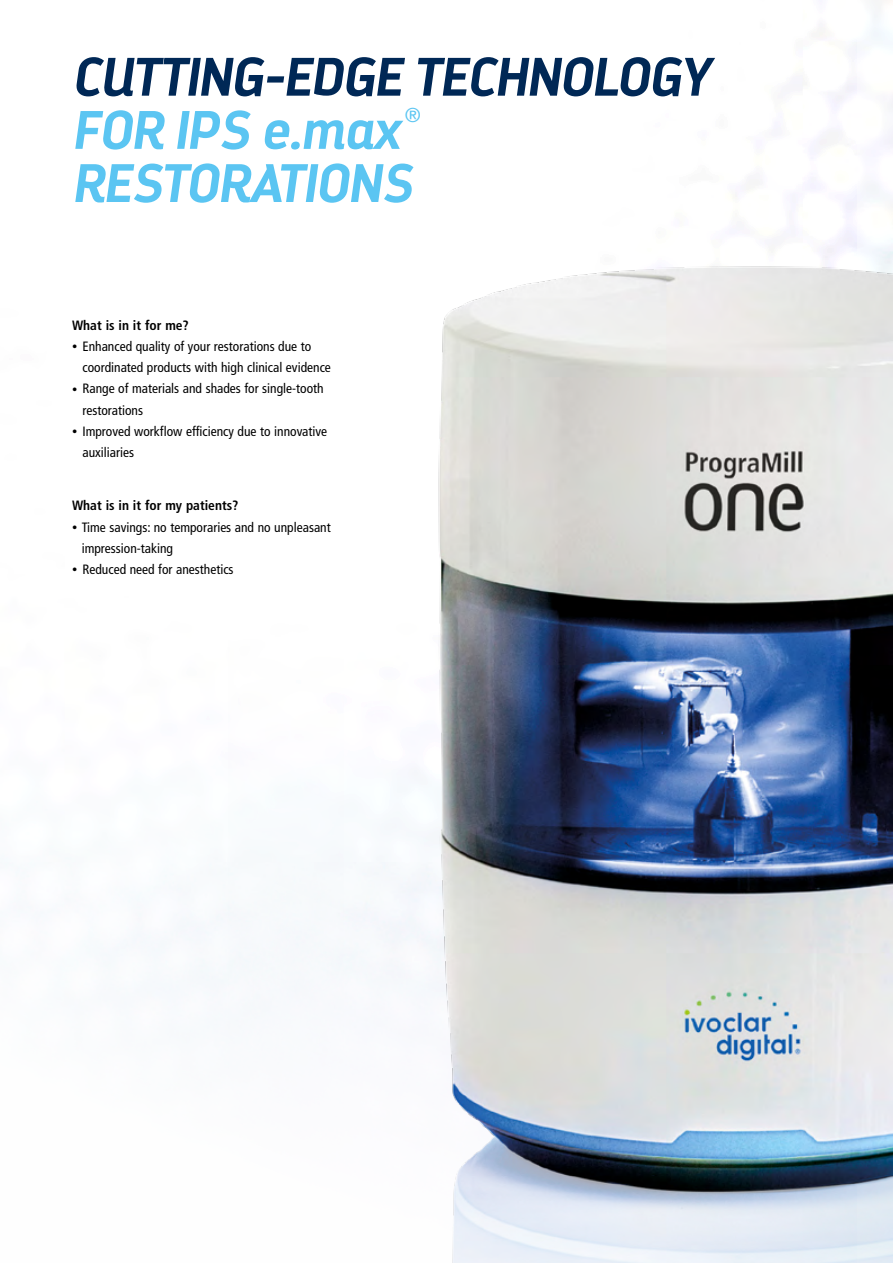
<style>
.page{position:relative;width:893px;height:1263px;background:#fff}
.page>*{position:absolute;margin:0;border:0;box-sizing:border-box;transform-origin:0 0}
.Titel_bld{font:italic 700 54px "Darwin Alt";letter-spacing:-.01em;color:#5bc5f2}
.Titel_bld-2{font:italic 700 54px "Darwin Alt";letter-spacing:-.01em;color:#002856}
.Titel_bld-3{font:300 20.1px "Frutiger";color:#5bc5f2}
.Fliesstext_9_11{font:condensed 13.5px/21.3px "Frutiger";color:#000}
.Fliesstext_9_11-2{font:700 condensed 13.5px "Frutiger";color:#000}
.s1{font-size:10.5px}
</style>
<div class="page">
<img style="left:381px;top:90px;width:512px;height:1173px">
<p class="Titel_bld-2" style="left:72px;top:44px;width:639px">CUTTING-EDGE TECHNOLOGY</p>
<p class="Titel_bld" style="left:72px;top:97px;width:329px">FOR IPS e.max</p>
<p class="Titel_bld-3" style="left:405px;top:104px;width:18px">®</p>
<p class="Titel_bld" style="left:72px;top:150px;width:341px">RESTORATIONS</p>
<p class="Fliesstext_9_11-2" style="left:72px;top:317px;width:118px">What is in it for me?</p>
<p class="Fliesstext_9_11" style="left:82px;top:336px;width:250px;text-indent:-10px"><span class="s1">•</span> Enhanced quality of your restorations due to coordinated products with high clinical evidence</p>
<p class="Fliesstext_9_11" style="left:82px;top:378px;width:243px;text-indent:-10px"><span class="s1">•</span> Range of materials and shades for single-tooth restorations</p>
<p class="Fliesstext_9_11" style="left:82px;top:421px;width:246px;text-indent:-10px"><span class="s1">•</span> Improved workflow efficiency due to innovative auxiliaries</p>
<p class="Fliesstext_9_11-2" style="left:72px;top:498px;width:168px">What is in it for my patients?</p>
<p class="Fliesstext_9_11" style="left:82px;top:516px;width:251px;text-indent:-9px"><span class="s1">•</span> Time savings: no temporaries and no unpleasant impression-taking</p>
<p class="Fliesstext_9_11" style="left:72px;top:559px;width:163px"><span class="s1">•</span> Reduced need for anesthetics</p>
</div>
